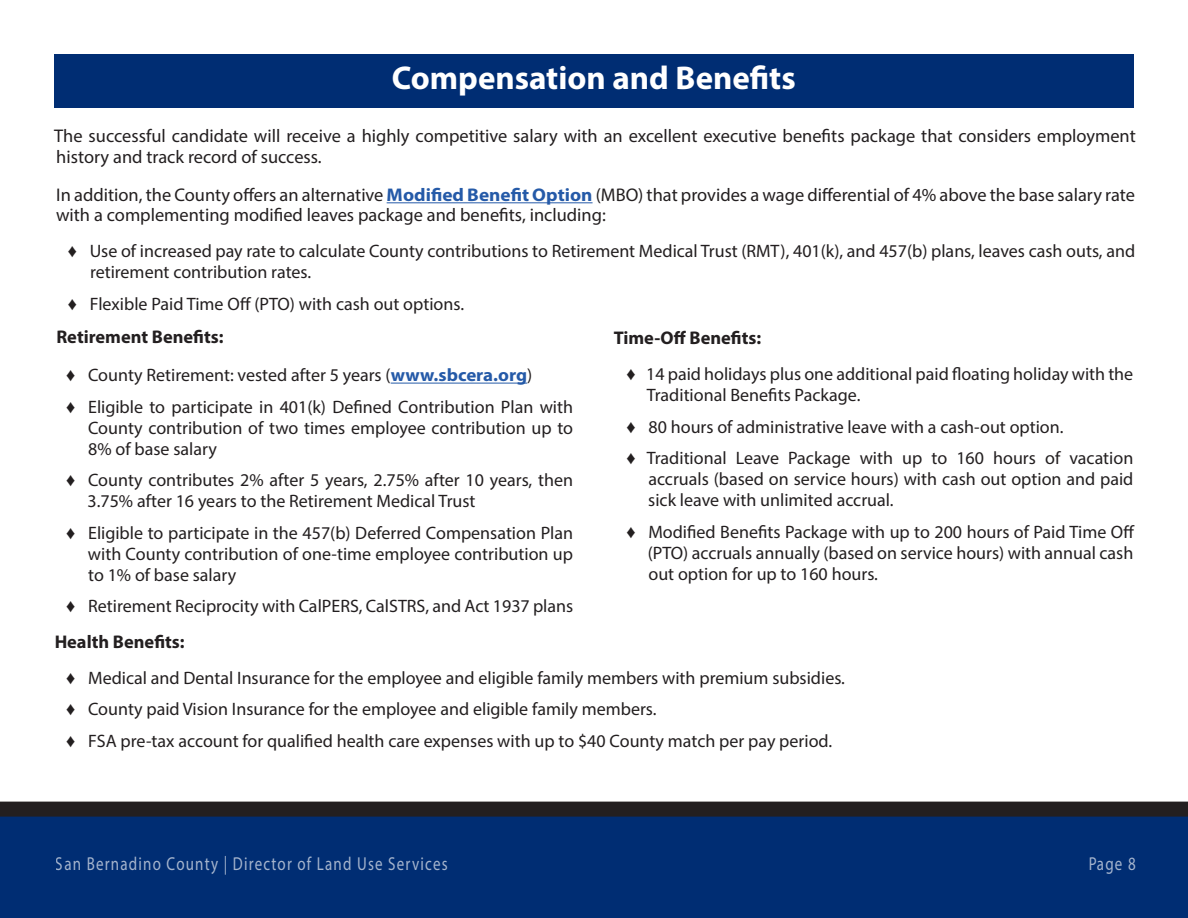
<style>
.page{position:relative;width:1188px;height:918px;background:#002d73}
.page>*{position:absolute;margin:0;border:0;box-sizing:border-box;transform-origin:0 0}
.RA_Major_Heading{font:700 33px "Myriad Pro";color:#fff}
.t1{font:18.75px "Myriad Pro";letter-spacing:.08em;color:#fff;scale:.8 1}
.t2{font:18.3px/20.2px "Myriad Pro";color:#231f20}
.t3{font:700 18.3px "Myriad Pro";color:#231f20}
.t4{font:18px/21px "Myriad Pro";color:#231f20;text-align:justify}
.s1{font-weight:700;color:#255aa8}
.s2{font-family:"Franklin Gothic"}
</style>
<div class="page">
<div style="left:0;top:0;width:1188px;height:817px;background:#fff"></div>
<div style="left:54px;top:54px;width:1080px;height:54px;background:#002d73"></div>
<div style="left:54px;top:108px;width:1080px;height:27px;background:#fff"></div>
<hr style="left:387px;top:202px;width:206px;height:1px;background:#255aa8">
<hr style="left:391px;top:383px;width:136px;height:1px;background:#255aa8">
<p class="RA_Major_Heading" style="left:392px;top:57px;width:405px">Compensation and Benefits</p>
<p class="t2" style="left:54px;top:126px;width:1083px">The successful candidate will receive a highly competitive salary with an excellent executive benefits package that considers employment history and track record of success.</p>
<p class="t2" style="left:56px;top:184px;width:1081px">In addition, the County offers an alternative <span class="s1">Modified Benefit Option</span> (MBO) that provides a wage differential of 4% above the base salary rate with a complementing modified leaves package and benefits, including:</p>
<p class="t4" style="left:90px;top:240px;width:1047px;text-indent:-24px"><span class="s2">♦</span> Use of increased pay rate to calculate County contributions to Retirement Medical Trust (RMT), 401(k), and 457(b) plans, leaves cash outs, and retirement contribution rates.</p>
<p class="t4" style="left:67px;top:293px;width:399px"><span class="s2">♦</span> Flexible Paid Time Off (PTO) with cash out options.</p>
<p class="t3" style="left:56px;top:325px;width:169px">Retirement Benefits:</p>
<p class="t4" style="left:65px;top:364px;width:469px"><span class="s2">♦</span> County Retirement: vested after 5 years (<span class="s1">www.sbcera.org</span>)</p>
<p class="t4" style="left:88px;top:396px;width:487px;text-indent:-23px"><span class="s2">♦</span> Eligible to participate in 401(k) Defined Contribution Plan with County contribution of two times employee contribution up to 8% of base salary</p>
<p class="t4" style="left:88px;top:469px;width:487px;text-indent:-23px"><span class="s2">♦</span> County contributes 2% after 5 years, 2.75% after 10 years, then<br>3.75% after 16 years to the Retirement Medical Trust</p>
<p class="t4" style="left:88px;top:522px;width:487px;text-indent:-23px"><span class="s2">♦</span> Eligible to participate in the 457(b) Deferred Compensation Plan with County contribution of one-time employee contribution up to 1% of base salary</p>
<p class="t4" style="left:65px;top:595px;width:510px"><span class="s2">♦</span> Retirement Reciprocity with CalPERS, CalSTRS, and Act 1937 plans</p>
<p class="t3" style="left:614px;top:326px;width:149px">Time-Off Benefits:</p>
<p class="t4" style="left:647px;top:363px;width:488px;text-indent:-22px"><span class="s2">♦</span> 14 paid holidays plus one additional paid floating holiday with the<br>Traditional Benefits Package.</p>
<p class="t4" style="left:625px;top:416px;width:440px"><span class="s2">♦</span> 80 hours of administrative leave with a cash-out option.</p>
<p class="t4" style="left:648px;top:447px;width:487px;text-indent:-23px"><span class="s2">♦</span> Traditional Leave Package with up to 160 hours of vacation accruals (based on service hours) with cash out option and paid sick leave with unlimited accrual.</p>
<p class="t4" style="left:648px;top:521px;width:488px;text-indent:-23px"><span class="s2">♦</span> Modified Benefits Package with up to 200 hours of Paid Time Off (PTO) accruals annually (based on service hours) with annual cash out option for up to 160 hours.</p>
<p class="t3" style="left:55px;top:630px;width:131px">Health Benefits:</p>
<p class="t4" style="left:65px;top:667px;width:782px"><span class="s2">♦</span> Medical and Dental Insurance for the employee and eligible family members with premium subsidies.</p>
<p class="t4" style="left:65px;top:699px;width:593px"><span class="s2">♦</span> County paid Vision Insurance for the employee and eligible family members.</p>
<p class="t4" style="left:65px;top:730px;width:769px"><span class="s2">♦</span> FSA pre-tax account for qualified health care expenses with up to $40 County match per pay period.</p>
<p class="t1" style="left:56px;top:852px;width:492px">San Bernadino County | Director of Land Use Services</p>
<p class="t1" style="left:1088px;top:852px;width:61px">Page 8</p>
</div>
